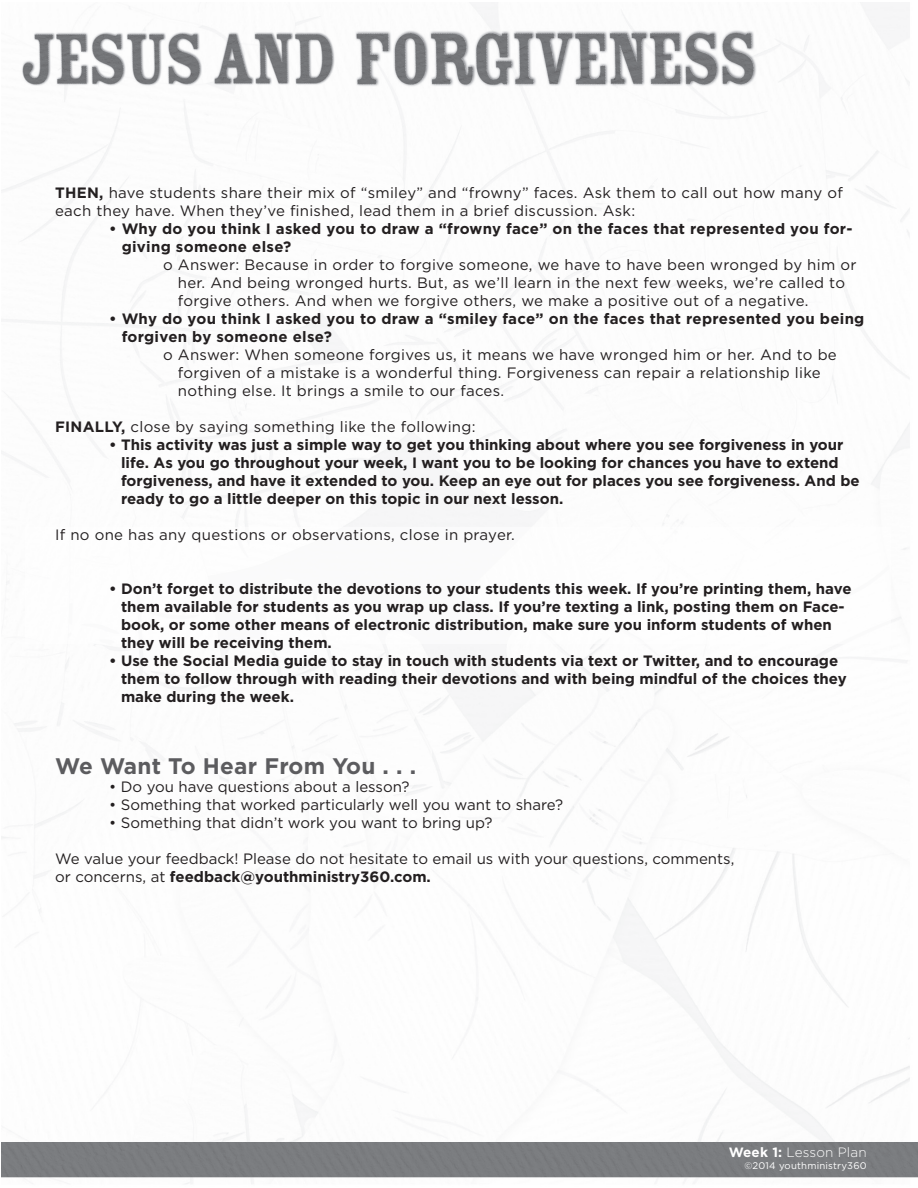
<style>
.page{position:relative;width:918px;height:1188px;background:#fff}
.page>*{position:absolute;margin:0;border:0;box-sizing:border-box;transform-origin:0 0}
.t1{font:700 22.5px "Gotham";letter-spacing:.01em;color:#5c5c5f}
.t2{font:700 15px/18px "Gotham";color:#231f20}
.t3{font:15px/18px "Gotham";letter-spacing:.02em;color:#231f20}
.t4{font:15px "Gotham";color:#231f20}
.t5{font:700 15px/18px "Gotham";letter-spacing:.02em;color:#231f20}
.t6{font:300 13.5px "Gotham";letter-spacing:.01em;color:#fff}
.t7{font:9.6px "Gotham";letter-spacing:.02em;color:#fff}
.s1{font-weight:700}
.s2{font-weight:400}
</style>
<div class="page">
<img style="left:1px;top:2px;width:917px;height:1182px">
<div style="left:25px;top:527px;width:866px;height:117px;background:#fff"></div>
<p class="t3" style="left:55px;top:183px;width:789px"><span class="s1">THEN,</span> have students share their mix of “smiley” and “frowny” faces. Ask them to call out how many of each they have. When they’ve finished, lead them in a brief discussion. Ask:</p>
<p class="t5" style="left:122px;top:220px;width:732px;text-indent:-13px">• Why do you think I asked you to draw a “frowny face” on the faces that represented you for&shy;giving someone else?</p>
<p class="t3" style="left:178px;top:255px;width:680px;text-indent:-15px">o Answer: Because in order to forgive someone, we have to have been wronged by him or her. And being wronged hurts. But, as we’ll learn in the next few weeks, we’re called to forgive others. And when we forgive others, we make a positive out of a negative.</p>
<p class="t5" style="left:122px;top:310px;width:744px;text-indent:-13px">• Why do you think I asked you to draw a “smiley face” on the faces that represented you being forgiven by someone else?</p>
<p class="t3" style="left:178px;top:345px;width:660px;text-indent:-15px">o Answer: When someone forgives us, it means we have wronged him or her. And to be forgiven of a mistake is a wonderful thing. Forgiveness can repair a relationship like nothing else. It brings a smile to our faces.</p>
<p class="t3" style="left:55px;top:417px;width:422px"><span class="s1">FINALLY,</span> close by saying something like the following:</p>
<p class="t2" style="left:121px;top:436px;width:740px;text-indent:-12px">• This activity was just a simple way to get you thinking about where you see forgiveness in your life. As you go throughout your week, I want you to be looking for chances you have to extend forgiveness, and have it extended to you. Keep an eye out for places you see forgiveness. And be ready to go a little deeper on this topic in our next lesson.</p>
<p class="t3" style="left:55px;top:525px;width:461px">If no one has any questions or observations, close in prayer.</p>
<p class="t2" style="left:121px;top:580px;width:732px;text-indent:-12px">• Don’t forget to distribute the devotions to your students this week. If you’re printing them, have them available for students as you wrap up class. If you’re texting a link, posting them on Face&shy;book, or some other means of electronic distribution, make sure you inform students of when they will be receiving them.</p>
<p class="t2" style="left:121px;top:652px;width:727px;text-indent:-12px">• Use the Social Media guide to stay in touch with students via text or Twitter, and to encourage them to follow through with reading their devotions and with being mindful of the choices they make during the week.</p>
<p class="t1" style="left:55px;top:752px;width:363px">We Want To Hear From You . . .</p>
<p class="t4" style="left:109px;top:778px;width:302px">• Do you have questions about a lesson?</p>
<p class="t4" style="left:109px;top:796px;width:456px">• Something that worked particularly well you want to share?</p>
<p class="t4" style="left:109px;top:814px;width:385px">• Something that didn’t work you want to bring up?</p>
<p class="t4" style="left:55px;top:850px;width:681px">We value your feedback! Please do not hesitate to email us with your questions, comments,</p>
<p class="t2" style="left:55px;top:868px;width:377px"><span class="s2">or concerns, at</span> feedback@youthministry360.com.</p>
<p class="t6" style="left:729px;top:1143px;width:139px"><span class="s1">Week 1:</span> Lesson Plan</p>
<p class="t7" style="left:744px;top:1159px;width:124px">©2014 youthministry360</p>
</div>
